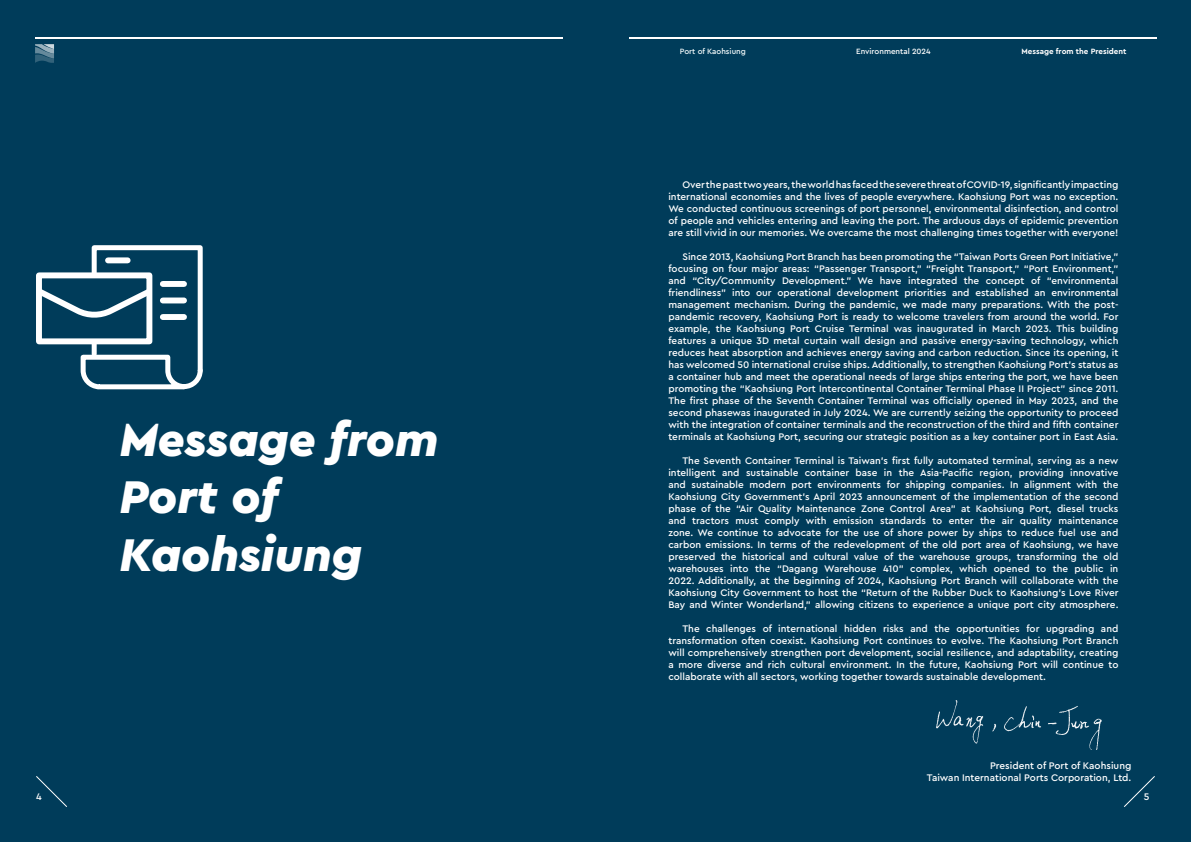
<style>
.page{position:relative;width:1191px;height:842px;background:#003c5a}
.page>*{position:absolute;margin:0;border:0;box-sizing:border-box;transform-origin:0 0}
.t1{font:italic 900 48px/57.6px "Cera Pro";color:#fff}
.t2{font:500 10px/12px "Cera Pro";color:#fff;text-align:justify}
.t3{font:700 8px "Cera Pro";color:#fff}
.t4{font:500 8px "Cera Pro";color:#fff}
.t5{font:500 8px "Cera Pro";color:#f2f9fa}
</style>
<div class="page">
<svg style="left:36px;top:245px;width:167px;height:144px"></svg>
<div style="left:108px;top:257px;width:20px;height:6px;background:#fff"></div>
<div style="left:163px;top:281px;width:21px;height:6px;background:#fff"></div>
<div style="left:163px;top:297px;width:21px;height:6px;background:#fff"></div>
<div style="left:163px;top:314px;width:21px;height:6px;background:#fff"></div>
<img style="left:936px;top:701px;width:165px;height:48px">
<hr style="left:629px;top:37px;width:528px;height:2px;background:#fff">
<hr style="left:35px;top:37px;width:527px;height:2px;background:#fff">
<svg style="left:35px;top:44px;width:19px;height:19px"></svg>
<svg style="left:36px;top:776px;width:31px;height:31px"></svg>
<svg style="left:1124px;top:776px;width:31px;height:31px"></svg>
<h1 class="t1" style="left:119px;top:409px;width:321px">Message from<br>Port of<br>Kaohsiung</h1>
<p class="t5" style="left:680px;top:46px;width:68px">Port of Kaohsiung</p>
<p class="t4" style="left:856px;top:46px;width:76px">Environmental 2024</p>
<p class="t3" style="left:1021px;top:46px;width:106px">Message from the President</p>
<p class="t2" style="left:668px;top:178px;width:451px;text-indent:14px">Over the past two years, the world has faced the severe threat of COVID-19, significantly impacting international economies and the lives of people everywhere. Kaohsiung Port was no exception.<br>We conducted continuous screenings of port personnel, environmental disinfection, and control of people and vehicles entering and leaving the port. The arduous days of epidemic prevention are still vivid in our memories. We overcame the most challenging times together with everyone!</p>
<p class="t2" style="left:668px;top:250px;width:451px;text-indent:14px">Since 2013, Kaohsiung Port Branch has been promoting the “Taiwan Ports Green Port Initiative,” focusing on four major areas: “Passenger Transport,” “Freight Transport,” “Port Environment,” and “City/Community Development.” We have integrated the concept of “environmental friendliness” into our operational development priorities and established an environmental management mechanism. During the pandemic, we made many preparations. With the post&shy;pandemic recovery, Kaohsiung Port is ready to welcome travelers from around the world. For example, the Kaohsiung Port Cruise Terminal was inaugurated in March 2023. This building features a unique 3D metal curtain wall design and passive energy-saving technology, which reduces heat absorption and achieves energy saving and carbon reduction. Since its opening, it has welcomed 50 international cruise ships. Additionally, to strengthen Kaohsiung Port’s status as a container hub and meet the operational needs of large ships entering the port, we have been promoting the “Kaohsiung Port Intercontinental Container Terminal Phase II Project” since 2011.<br>The first phase of the Seventh Container Terminal was officially opened in May 2023, and the second phasewas inaugurated in July 2024. We are currently seizing the opportunity to proceed with the integration of container terminals and the reconstruction of the third and fifth container terminals at Kaohsiung Port, securing our strategic position as a key container port in East Asia.</p>
<p class="t2" style="left:668px;top:454px;width:451px;text-indent:14px">The Seventh Container Terminal is Taiwan’s first fully automated terminal, serving as a new intelligent and sustainable container base in the Asia-Pacific region, providing innovative and sustainable modern port environments for shipping companies. In alignment with the Kaohsiung City Government’s April 2023 announcement of the implementation of the second phase of the “Air Quality Maintenance Zone Control Area” at Kaohsiung Port, diesel trucks and tractors must comply with emission standards to enter the air quality maintenance zone. We continue to advocate for the use of shore power by ships to reduce fuel use and carbon emissions. In terms of the redevelopment of the old port area of Kaohsiung, we have preserved the historical and cultural value of the warehouse groups, transforming the old warehouses into the “Dagang Warehouse 410” complex, which opened to the public in 2022. Additionally, at the beginning of 2024, Kaohsiung Port Branch will collaborate with the Kaohsiung City Government to host the “Return of the Rubber Duck to Kaohsiung’s Love River Bay and Winter Wonderland,” allowing citizens to experience a unique port city atmosphere.</p>
<p class="t2" style="left:668px;top:622px;width:451px;text-indent:14px">The challenges of international hidden risks and the opportunities for upgrading and transformation often coexist. Kaohsiung Port continues to evolve. The Kaohsiung Port Branch will comprehensively strengthen port development, social resilience, and adaptability, creating a more diverse and rich cultural environment. In the future, Kaohsiung Port will continue to collaborate with all sectors, working together towards sustainable development.</p>
<p class="t2" style="left:926px;top:759px;width:206px;text-align:right">President of Port of Kaohsiung<br>Taiwan International Ports Corporation, Ltd.</p>
<p class="t2" style="left:36px;top:790px;width:7px">4</p>
<p class="t2" style="left:1143px;top:790px;width:7px">5</p>
</div>
